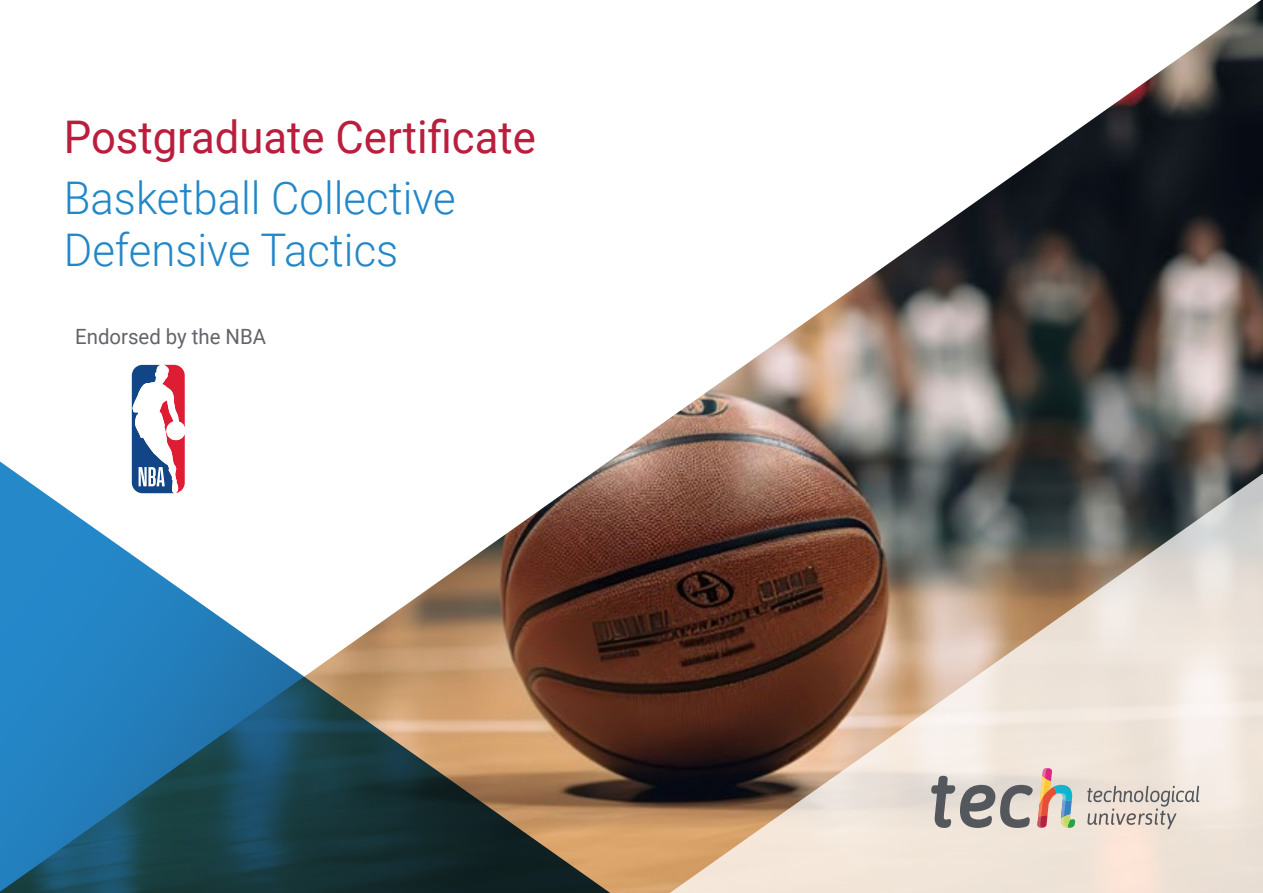
<style>
.page{position:relative;width:1263px;height:893px;background:#fff}
.page>*{position:absolute;margin:0;border:0;box-sizing:border-box;transform-origin:0 0}
.t1{font:300 45px/52.5px "Roboto";color:#2287c9}
.t2{font:45px "Roboto";color:#ba1e3c}
.t3{font:21px "Roboto";color:#61646a}
</style>
<div class="page">
<img style="left:131px;top:0;width:1132px;height:458px">
<svg style="left:0;top:446px;width:640px;height:447px"></svg>
<img style="left:634px;top:458px;width:629px;height:435px">
<svg style="left:132px;top:365px;width:53px;height:128px"></svg>
<svg style="left:931px;top:768px;width:144px;height:60px;background:#bab2ac"></svg>
<svg style="left:1087px;top:786px;width:112px;height:43px;background:#d2c8c0"></svg>
<p class="t2" style="left:64px;top:105px;width:474px">Postgraduate Certificate</p>
<p class="t1" style="left:64px;top:170px;width:393px">Basketball Collective<br>Defensive Tactics</p>
<p class="t3" style="left:75px;top:321px;width:192px">Endorsed by the NBA</p>
</div>
